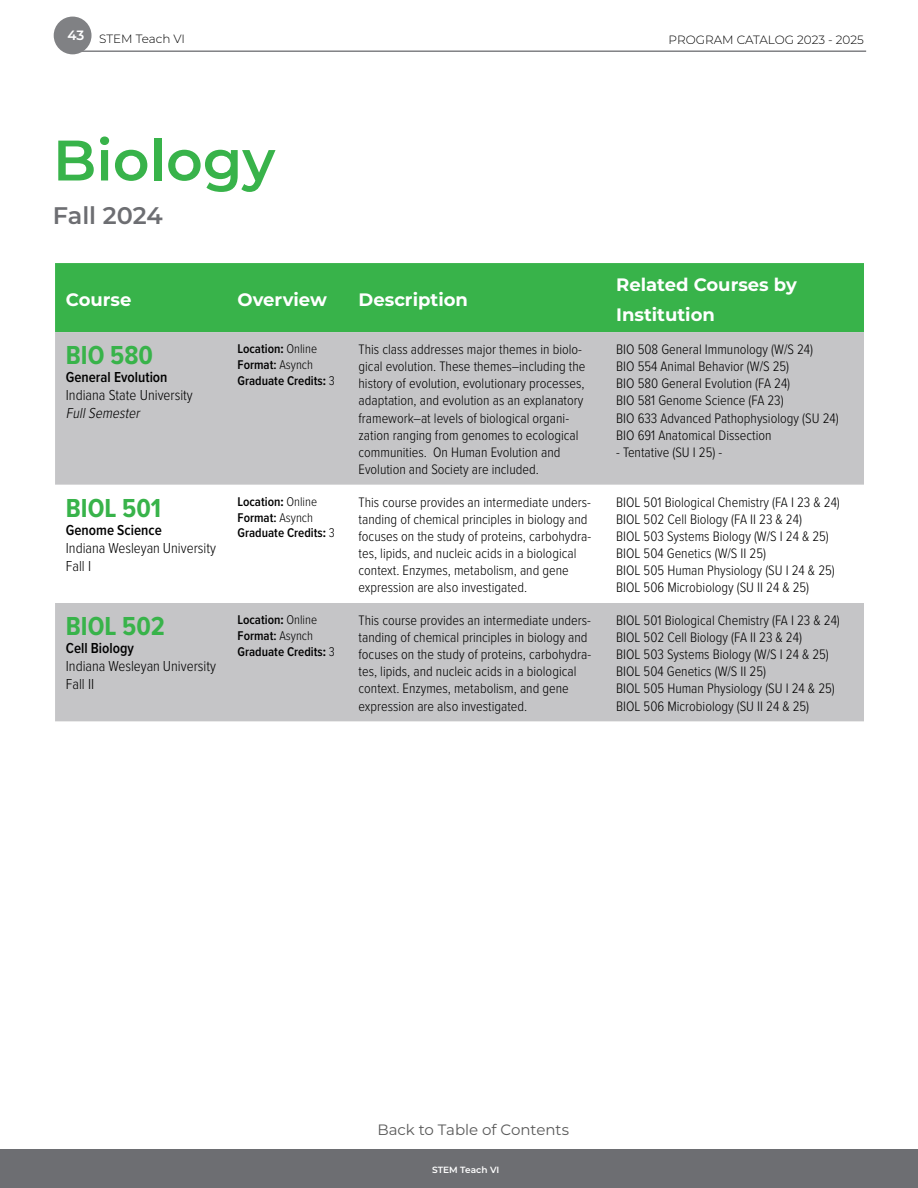
<style>
.page{position:relative;width:918px;height:1188px;background:#fff}
.page>*{position:absolute;margin:0;border:0;box-sizing:border-box;transform-origin:0 0}
.t1{font:600 57px "Montserrat";color:#38b34a}
.t2{font:700 27px "Proxima Nova Cond";color:#38b34a}
.t3{font:600 24px "Montserrat";letter-spacing:-.005em;color:#6d6e72}
.t4{font:700 18px/30px "Montserrat";color:#fff}
.t5{font:300 15px/18px "Proxima Nova Cond";color:#000}
.t6{font:600 15px "Proxima Nova Cond";color:#000}
.t7{font:15px "Montserrat";color:#5a5a5a}
.t8{font:italic 300 15px "Proxima Nova Cond";color:#000}
.t9{font:300 14.25px/17.1px "Proxima Nova Cond";color:#000}
.t10{font:600 13.5px "Montserrat Alternates";color:#fff}
.t11{font:600 13.2px/15.8px "Proxima Nova Cond";color:#000}
.t12{font:300 12px "Montserrat";color:#000}
.t13{font:600 9px "Montserrat";letter-spacing:-.005em;color:#fff}
.s1{font-weight:700}
.s2{font-weight:300}
</style>
<div class="page">
<div style="left:54px;top:17px;width:38px;height:37px;background:#808184;border-radius:50%"></div>
<hr style="left:64px;top:50px;width:802px;height:2px;background:#808184">
<div style="left:0;top:1149px;width:918px;height:39px;background:#6d6e72"></div>
<div style="left:55px;top:263px;width:809px;height:69px;background:#38b34a"></div>
<svg style="left:55px;top:332px;width:809px;height:389px;fill:#c5c5c7"></svg>
<p class="t10" style="left:68px;top:26px;width:18px">43</p>
<p class="t12" style="left:99px;top:30px;width:87px">STEM Teach VI</p>
<p class="t12" style="left:669px;top:31px;width:197px">PROGRAM CATALOG 2023 - 2025</p>
<h1 class="t1" style="left:53px;top:120px;width:224px">Biology</h1>
<h3 class="t3" style="left:53px;top:199px;width:111px">Fall 2024</h3>
<p class="t4" style="left:66px;top:284px;width:67px">Course</p>
<p class="t4" style="left:238px;top:284px;width:91px">Overview</p>
<p class="t4" style="left:359px;top:284px;width:111px">Description</p>
<p class="t4" style="left:616px;top:269px;width:182px">Related Courses by<br>Institution</p>
<h2 class="t2" style="left:66px;top:335px;width:89px">BIO 580</h2>
<p class="t6" style="left:66px;top:366px;width:103px">General Evolution</p>
<p class="t5" style="left:66px;top:385px;width:128px">Indiana State University</p>
<p class="t8" style="left:66px;top:402px;width:79px">FullSemester</p>
<h2 class="t2" style="left:66px;top:488px;width:97px">BIOL 501</h2>
<p class="t6" style="left:66px;top:519px;width:97px">Genome Science</p>
<p class="t5" style="left:66px;top:538px;width:152px">Indiana Wesleyan University<br>Fall I</p>
<h2 class="t2" style="left:66px;top:606px;width:101px">BIOL 502</h2>
<p class="t6" style="left:66px;top:637px;width:70px">Cell Biology</p>
<p class="t5" style="left:66px;top:656px;width:152px">Indiana Wesleyan University<br>Fall II</p>
<p class="t11" style="left:238px;top:341px;width:99px">Location<span class="s1">:</span> <span class="s2">Online<br></span>Format: <span class="s2">Asynch<br></span>Graduate Credits<span class="s1">:</span> <span class="s2">3</span></p>
<p class="t9" style="left:359px;top:340px;width:228px">This class addresses major themes in biolo&shy;gical evolution. These themes–including the history of evolution, evolutionary processes, adaptation, and evolution as an explanatory framework–at levels of biological organi&shy;zation ranging from genomes to ecological communities. On Human Evolution and Evolution and Society are included.</p>
<p class="t9" style="left:616px;top:340px;width:224px">BIO 508 General Immunology (W/S 24)<br>BIO 554 Animal Behavior (W/S 25)<br>BIO 580 General Evolution (FA 24)<br>BIO 581 Genome Science (FA 23)<br>BIO 633 Advanced Pathophysiology (SU 24)<br>BIO 691 Anatomical Dissection</p>
<p class="t9" style="left:616px;top:443px;width:108px">- Tentative (SU I 25) -</p>
<p class="t11" style="left:238px;top:493px;width:99px">Location<span class="s1">:</span> <span class="s2">Online<br></span>Format: <span class="s2">Asynch<br></span>Graduate Credits<span class="s1">:</span> <span class="s2">3</span></p>
<p class="t9" style="left:359px;top:493px;width:234px">This course provides an intermediate unders&shy;tanding of chemical principles in biology and focuses on the study of proteins, carbohydra&shy;tes, lipids, and nucleic acids in a biological context. Enzymes, metabolism, and gene expression are also investigated.</p>
<p class="t9" style="left:616px;top:493px;width:225px">BIOL 501 Biological Chemistry (FA I 23 &amp; 24)<br>BIOL 502 Cell Biology (FA II 23 &amp; 24)<br>BIOL 503 Systems Biology (W/S I 24 &amp; 25)<br>BIOL 504 Genetics (W/S II 25)<br>BIOL 505 Human Physiology (SU I 24 &amp; 25)<br>BIOL 506 Microbiology (SU II 24 &amp; 25)</p>
<p class="t11" style="left:238px;top:612px;width:99px">Location<span class="s1">:</span> <span class="s2">Online<br></span>Format: <span class="s2">Asynch<br></span>Graduate Credits<span class="s1">:</span> <span class="s2">3</span></p>
<p class="t9" style="left:359px;top:611px;width:234px">This course provides an intermediate unders&shy;tanding of chemical principles in biology and focuses on the study of proteins, carbohydra&shy;tes, lipids, and nucleic acids in a biological context. Enzymes, metabolism, and gene expression are also investigated.</p>
<p class="t9" style="left:616px;top:611px;width:225px">BIOL 501 Biological Chemistry (FA I 23 &amp; 24)<br>BIOL 502 Cell Biology (FA II 23 &amp; 24)<br>BIOL 503 Systems Biology (W/S I 24 &amp; 25)<br>BIOL 504 Genetics (W/S II 25)<br>BIOL 505 Human Physiology (SU I 24 &amp; 25)<br>BIOL 506 Microbiology (SU II 24 &amp; 25)</p>
<p class="t7" style="left:377px;top:1119px;width:193px">Back to Table of Contents</p>
<p class="t13" style="left:432px;top:1164px;width:69px">STEM Teach VI</p>
</div>
